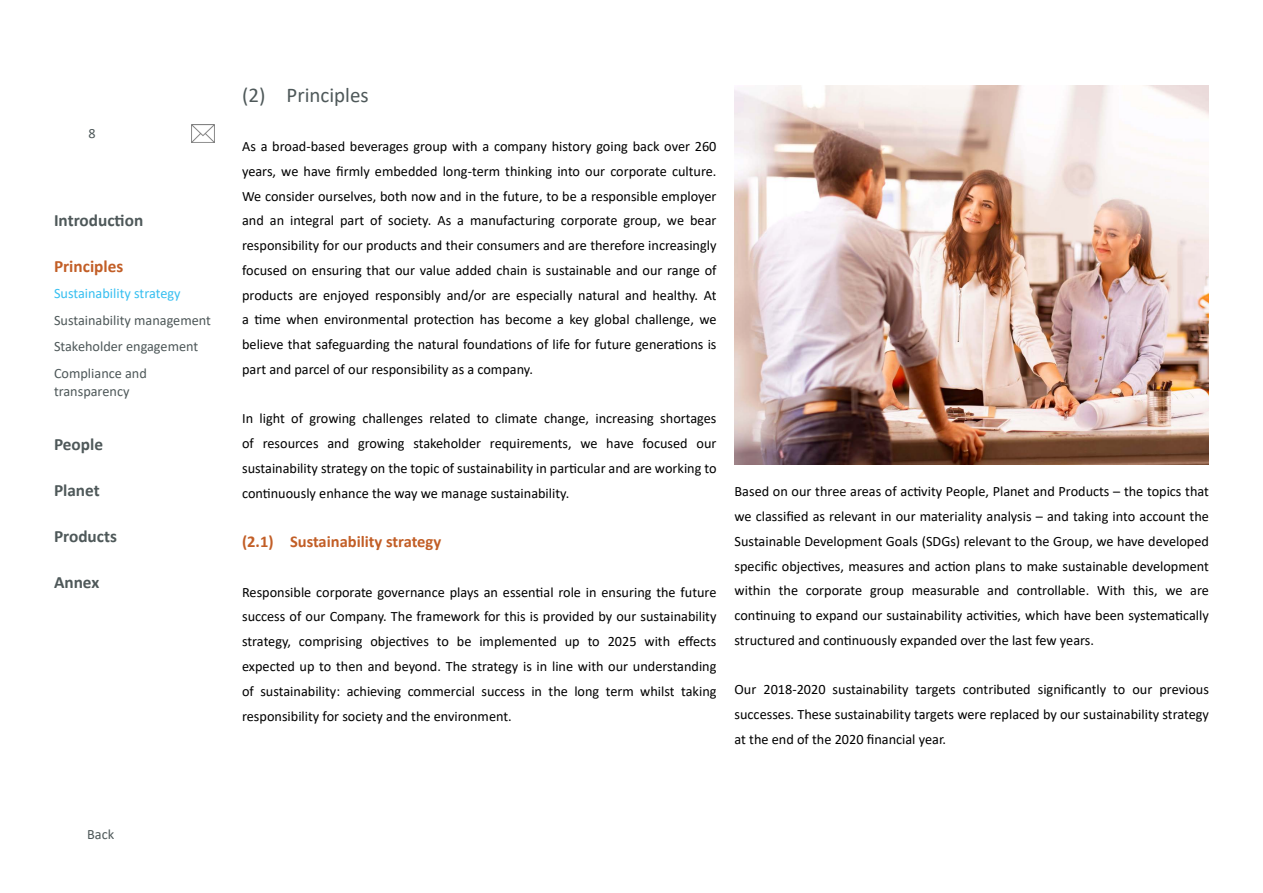
<style>
.page{position:relative;width:1263px;height:893px;background:#fff}
.page>*{position:absolute;margin:0;border:0;box-sizing:border-box;transform-origin:0 0}
.t1{font:21px "Calibri";color:#4e5859}
.t2{font:700 17.25px "Calibri";color:#4e5859}
.t3{font:700 17.25px "Calibri";color:#c25e26}
.t4{font:700 16.5px "Calibri";color:#c25e26}
.t5{font:14.25px/24.8px "Calibri";color:#000;text-align:justify}
.t6{font:14.25px/26.5px "Calibri";color:#4e5859}
.t7{font:14.25px "Calibri";color:#37bff0}
.t8{font:14.1px "Calibri";color:#4e5859}
</style>
<div class="page">
<img style="left:192px;top:125px;width:22px;height:17px">
<img style="left:734px;top:86px;width:475px;height:378px">
<p class="t8" style="left:88px;top:123px;width:9px">8</p>
<p class="t2" style="left:54px;top:208px;width:91px">Introduction</p>
<p class="t3" style="left:54px;top:254px;width:71px">Principles</p>
<p class="t7" style="left:54px;top:283px;width:128px">Sustainability strategy</p>
<p class="t6" style="left:54px;top:306px;width:159px">Sustainability management<br>Stakeholder engagement<br>Compliance and</p>
<p class="t6" style="left:54px;top:377px;width:77px">transparency</p>
<p class="t2" style="left:54px;top:432px;width:51px">People</p>
<p class="t2" style="left:54px;top:478px;width:47px">Planet</p>
<p class="t2" style="left:54px;top:524px;width:64px">Products</p>
<p class="t2" style="left:54px;top:570px;width:47px">Annex</p>
<h1 class="t1" style="left:242px;top:80px;width:128px">(2) Principles</h1>
<p class="t5" style="left:242px;top:134px;width:476px">As a broad-based beverages group with a company history going back over 260 years, we have firmly embedded long-term thinking into our corporate culture.<br>We consider ourselves, both now and in the future, to be a responsible employer and an integral part of society. As a manufacturing corporate group, we bear responsibility for our products and their consumers and are therefore increasingly focused on ensuring that our value added chain is sustainable and our range of products are enjoyed responsibly and/or are especially natural and healthy. At a time when environmental protection has become a key global challenge, we believe that safeguarding the natural foundations of life for future generations is part and parcel of our responsibility as a company.</p>
<p class="t5" style="left:242px;top:406px;width:476px">In light of growing challenges related to climate change, increasing shortages of resources and growing stakeholder requirements, we have focused our sustainability strategy on the topic of sustainability in particular and are working to continuously enhance the way we manage sustainability.</p>
<p class="t4" style="left:242px;top:530px;width:201px">(2.1) Sustainability strategy</p>
<p class="t5" style="left:242px;top:579px;width:476px">Responsible corporate governance plays an essential role in ensuring the future success of our Company. The framework for this is provided by our sustainability strategy, comprising objectives to be implemented up to 2025 with effects expected up to then and beyond. The strategy is in line with our understanding of sustainability: achieving commercial success in the long term whilst taking responsibility for society and the environment.</p>
<p class="t5" style="left:734px;top:479px;width:476px">Based on our three areas of activity People, Planet and Products – the topics that we classified as relevant in our materiality analysis – and taking into account the Sustainable Development Goals (SDGs) relevant to the Group, we have developed specific objectives, measures and action plans to make sustainable development within the corporate group measurable and controllable. With this, we are continuing to expand our sustainability activities, which have been systematically structured and continuously expanded over the last few years.</p>
<p class="t5" style="left:734px;top:677px;width:476px">Our 2018-2020 sustainability targets contributed significantly to our previous successes. These sustainability targets were replaced by our sustainability strategy at the end of the 2020 financial year.</p>
<p class="t6" style="left:87px;top:821px;width:29px">Back</p>
</div>
